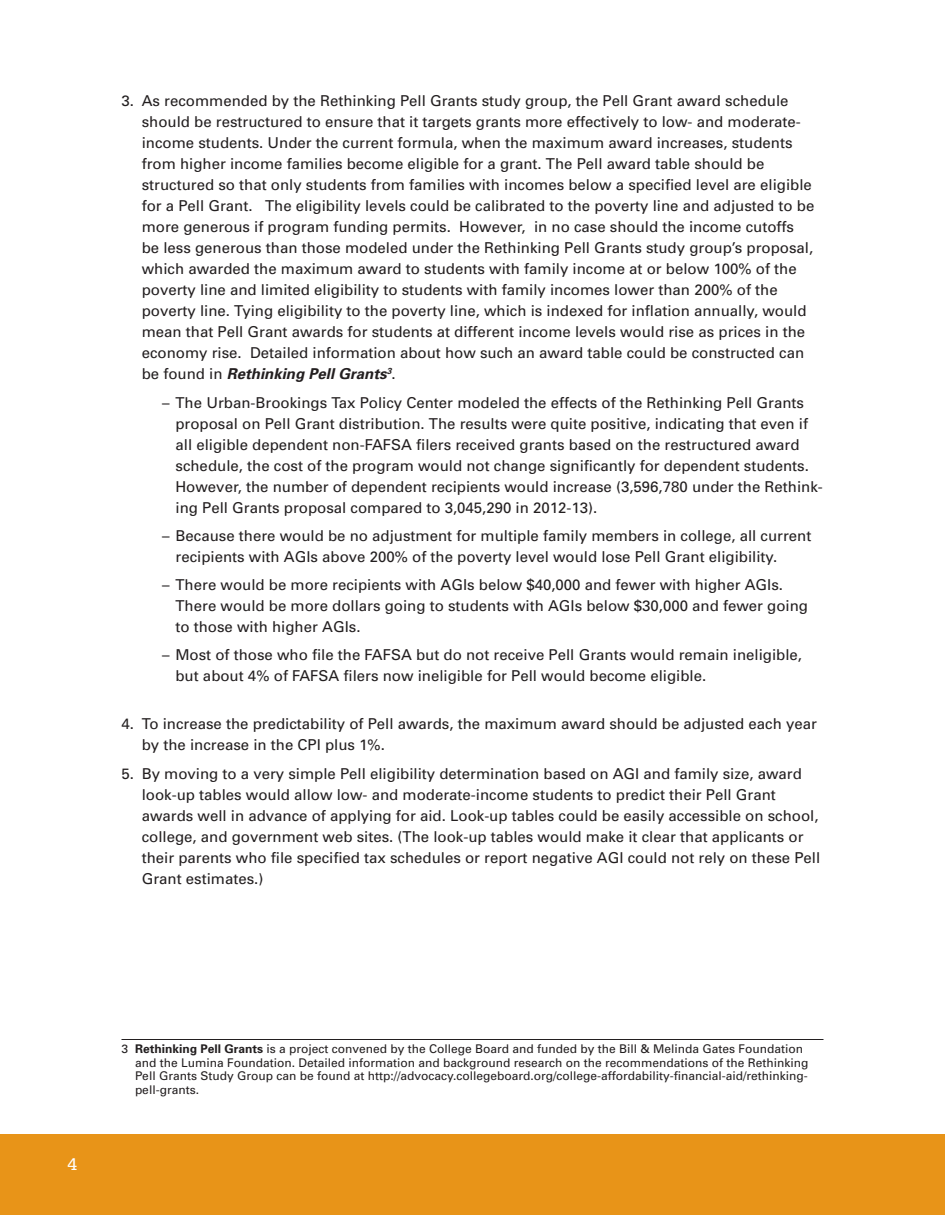
<style>
.page{position:relative;width:945px;height:1215px;background:#fff}
.page>*{position:absolute;margin:0;border:0;box-sizing:border-box;transform-origin:0 0}
.t1{font:18px "Serifa";color:#fff}
.t2{font:15px/21px "Univers";color:#231f20}
.t3{font:12px/13.5px "Univers";color:#231f20}
.s1{font-weight:700;font-style:italic}
.s2{font-weight:700}
</style>
<div class="page">
<div style="left:932px;top:1134px;width:13px;height:81px;background:#e89418"></div>
<div style="left:0;top:1134px;width:932px;height:81px;background:#e89418"></div>
<hr style="left:122px;top:1039px;width:702px;height:1px;background:#231f20">
<p class="t2" style="left:122px;top:90px;width:14px">3.</p>
<p class="t2" style="left:142px;top:90px;width:674px">As recommended by the Rethinking Pell Grants study group, the Pell Grant award schedule should be restructured to ensure that it targets grants more effectively to low- and moderate&shy;income students. Under the current formula, when the maximum award increases, students from higher income families become eligible for a grant. The Pell award table should be structured so that only students from families with incomes below a specified level are eligible for a Pell Grant. The eligibility levels could be calibrated to the poverty line and adjusted to be more generous if program funding permits. However, in no case should the income cutoffs be less generous than those modeled under the Rethinking Pell Grants study group’s proposal, which awarded the maximum award to students with family income at or below 100% of the poverty line and limited eligibility to students with family incomes lower than 200% of the poverty line. Tying eligibility to the poverty line, which is indexed for inflation annually, would mean that Pell Grant awards for students at different income levels would rise as prices in the economy rise. Detailed information about how such an award table could be constructed can be found in <span class="s1">Rethinking Pell Grants</span><sup>3</sup> .</p>
<p class="t2" style="left:176px;top:393px;width:649px;text-indent:-14px">– The Urban-Brookings Tax Policy Center modeled the effects of the Rethinking Pell Grants proposal on Pell Grant distribution. The results were quite positive, indicating that even if all eligible dependent non-FAFSA filers received grants based on the restructured award schedule, the cost of the program would not change significantly for dependent students.<br>However, the number of dependent recipients would increase (3,596,780 under the Rethink&shy;ing Pell Grants proposal compared to 3,045,290 in 2012-13).</p>
<p class="t2" style="left:176px;top:525px;width:637px;text-indent:-14px">– Because there would be no adjustment for multiple family members in college, all current recipients with AGIs above 200% of the poverty level would lose Pell Grant eligibility.</p>
<p class="t2" style="left:176px;top:574px;width:634px;text-indent:-14px">– There would be more recipients with AGIs below $40,000 and fewer with higher AGIs.<br>There would be more dollars going to students with AGIs below $30,000 and fewer going to those with higher AGIs.</p>
<p class="t2" style="left:176px;top:644px;width:628px;text-indent:-14px">– Most of those who file the FAFSA but do not receive Pell Grants would remain ineligible, but about 4% of FAFSA filers now ineligible for Pell would become eligible.</p>
<p class="t2" style="left:142px;top:713px;width:677px;text-indent:-20px">4. To increase the predictability of Pell awards, the maximum award should be adjusted each year by the increase in the CPI plus 1%.</p>
<p class="t2" style="left:142px;top:764px;width:680px;text-indent:-20px">5. By moving to a very simple Pell eligibility determination based on AGI and family size, award look-up tables would allow low- and moderate-income students to predict their Pell Grant awards well in advance of applying for aid. Look-up tables could be easily accessible on school, college, and government web sites. (The look-up tables would make it clear that applicants or their parents who file specified tax schedules or report negative AGI could not rely on these Pell Grant estimates.)</p>
<p class="t1" style="left:68px;top:1155px;width:12px">4</p>
<p class="t3" style="left:135px;top:1042px;width:675px;text-indent:-14px">3 <span class="s2">Rethinking Pell Grants</span> is a project convened by the College Board and funded by the Bill &amp; Melinda Gates Foundation and the Lumina Foundation. Detailed information and background research on the recommendations of the Rethinking Pell Grants Study Group can be found at http://advocacy.collegeboard.org/college-affordability-financial-aid/rethinking&shy;pell-grants.</p>
</div>
